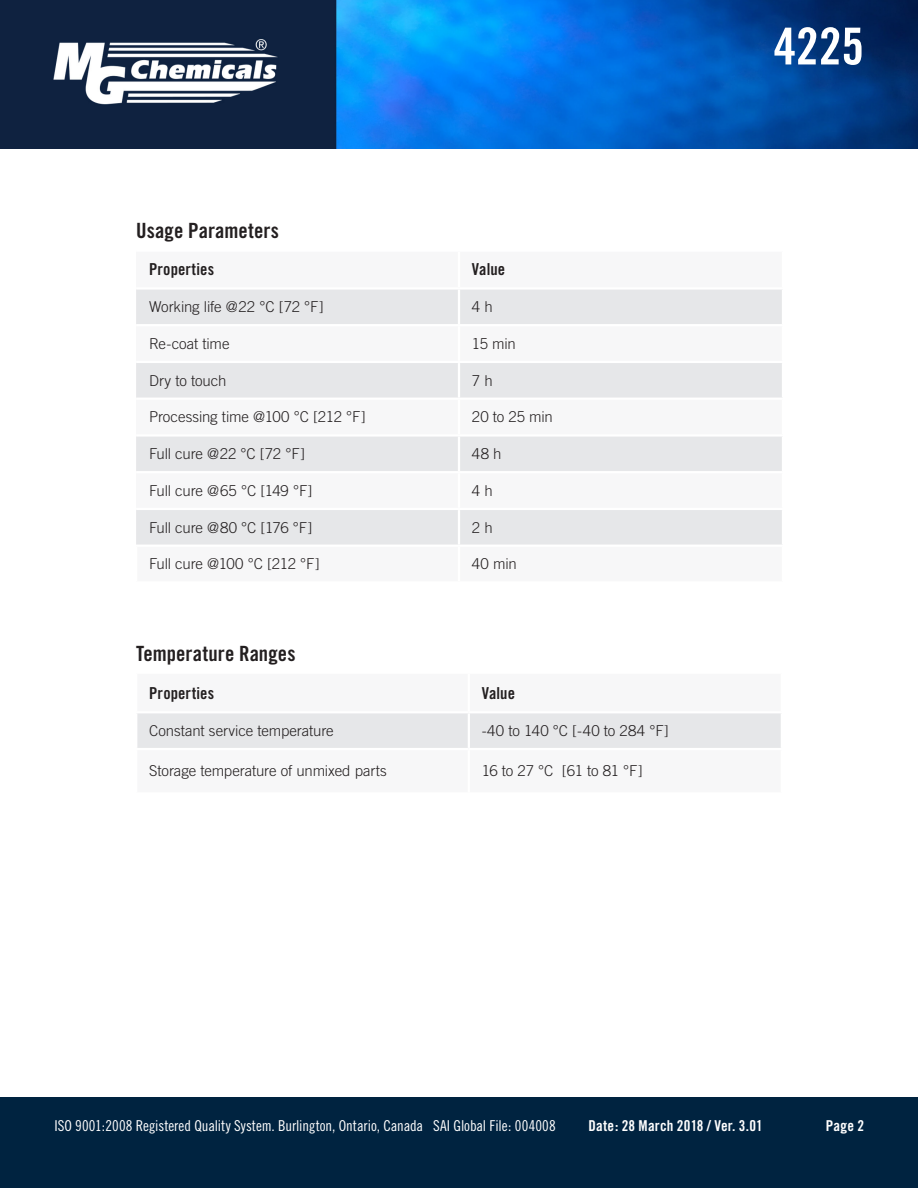
<style>
.page{position:relative;width:918px;height:1188px;background:#fff}
.page>*{position:absolute;margin:0;border:0;box-sizing:border-box;transform-origin:0 0}
.t1{font:51px "Trade Gothic Bold Cond Twenty";color:#fff}
.t2{font:21px "Trade Gothic Bold Cond Twenty";letter-spacing:.005em;color:#231f20}
.t3{font:16.5px "Trade Gothic Bold Cond Twenty";letter-spacing:.005em;color:#231f20}
.t4{font:300 15px "Trade Gothic";letter-spacing:-.01em;color:#231f20}
.t5{font:15px "Trade Gothic Cond Eighteen";letter-spacing:-.005em;color:#fff}
.t6{font:15px "Trade Gothic Bold Cond Twenty";letter-spacing:.015em;color:#fff}
.t7{font:300 15px "Trade Gothic";letter-spacing:.015em;color:#231f20}
</style>
<div class="page">
<img style="left:0;top:0;width:918px;height:149px">
<div style="left:0;top:1097px;width:918px;height:91px;background:#002340"></div>
<svg style="left:136px;top:290px;width:646px;height:255px;fill:#e6e7e9"></svg>
<hr style="left:136px;top:324px;width:323px;height:2px;background:#fff">
<hr style="left:459px;top:324px;width:325px;height:2px;background:#fff">
<hr style="left:136px;top:361px;width:323px;height:2px;background:#fff">
<hr style="left:459px;top:361px;width:325px;height:2px;background:#fff">
<hr style="left:136px;top:398px;width:323px;height:2px;background:#fff">
<hr style="left:459px;top:398px;width:325px;height:2px;background:#fff">
<hr style="left:136px;top:434px;width:323px;height:3px;background:#fff">
<hr style="left:459px;top:434px;width:325px;height:3px;background:#fff">
<hr style="left:136px;top:471px;width:323px;height:2px;background:#fff">
<hr style="left:459px;top:471px;width:325px;height:2px;background:#fff">
<hr style="left:136px;top:508px;width:323px;height:2px;background:#fff">
<hr style="left:459px;top:508px;width:325px;height:2px;background:#fff">
<hr style="left:458px;top:290px;width:2px;height:34px;background:#fff">
<hr style="left:458px;top:326px;width:2px;height:35px;background:#fff">
<hr style="left:458px;top:363px;width:2px;height:35px;background:#fff">
<hr style="left:458px;top:400px;width:2px;height:34px;background:#fff">
<hr style="left:458px;top:437px;width:2px;height:34px;background:#fff">
<hr style="left:458px;top:473px;width:2px;height:35px;background:#fff">
<hr style="left:458px;top:510px;width:2px;height:35px;background:#fff">
<div style="left:137px;top:713px;width:644px;height:35px;background:#e6e7e9"></div>
<hr style="left:468px;top:713px;width:2px;height:35px;background:#fff">
<p class="t2" style="left:136px;top:217px;width:144px">Usage Parameters</p>
<p class="t3" style="left:149px;top:260px;width:67px">Properties</p>
<p class="t3" style="left:472px;top:260px;width:35px">Value</p>
<p class="t4" style="left:149px;top:298px;width:176px">Working life @22 °C [72 °F]</p>
<p class="t4" style="left:472px;top:298px;width:22px">4 h</p>
<p class="t4" style="left:149px;top:335px;width:82px">Re-coat time</p>
<p class="t4" style="left:472px;top:335px;width:45px">15 min</p>
<p class="t4" style="left:149px;top:371px;width:79px">Dry to touch</p>
<p class="t4" style="left:472px;top:371px;width:22px">7 h</p>
<p class="t4" style="left:149px;top:408px;width:218px">Processing time @100 °C [212 °F]</p>
<p class="t4" style="left:472px;top:408px;width:83px">20 to 25 min</p>
<p class="t4" style="left:149px;top:445px;width:157px">Full cure @22 °C [72 °F]</p>
<p class="t4" style="left:472px;top:445px;width:31px">48 h</p>
<p class="t4" style="left:149px;top:482px;width:165px">Full cure @65 °C [149 °F]</p>
<p class="t4" style="left:472px;top:482px;width:22px">4 h</p>
<p class="t4" style="left:149px;top:518px;width:165px">Full cure @80 °C [176 °F]</p>
<p class="t4" style="left:472px;top:518px;width:22px">2 h</p>
<p class="t4" style="left:149px;top:555px;width:172px">Full cure @100 °C [212 °F]</p>
<p class="t4" style="left:472px;top:555px;width:46px">40 min</p>
<p class="t2" style="left:136px;top:641px;width:161px">Temperature Ranges</p>
<p class="t3" style="left:149px;top:683px;width:67px">Properties</p>
<p class="t3" style="left:482px;top:683px;width:35px">Value</p>
<p class="t4" style="left:149px;top:722px;width:186px">Constant service temperature</p>
<p class="t7" style="left:482px;top:722px;width:189px">-40 to 140 °C [-40 to 284 °F]</p>
<p class="t4" style="left:149px;top:762px;width:239px">Storage temperature of unmixed parts</p>
<p class="t4" style="left:482px;top:762px;width:162px">16 to 27 °C [61 to 81 °F]</p>
<h1 class="t1" style="left:774px;top:15px;width:92px">4225</h1>
<p class="t5" style="left:54px;top:1117px;width:503px">ISO 9001:2008 Registered Quality System. Burlington, Ontario, Canada SAI Global File: 004008</p>
<p class="t6" style="left:588px;top:1117px;width:176px">Date: 28 March 2018 / Ver. 3.01</p>
<p class="t6" style="left:826px;top:1116px;width:40px">Page 2</p>
</div>
